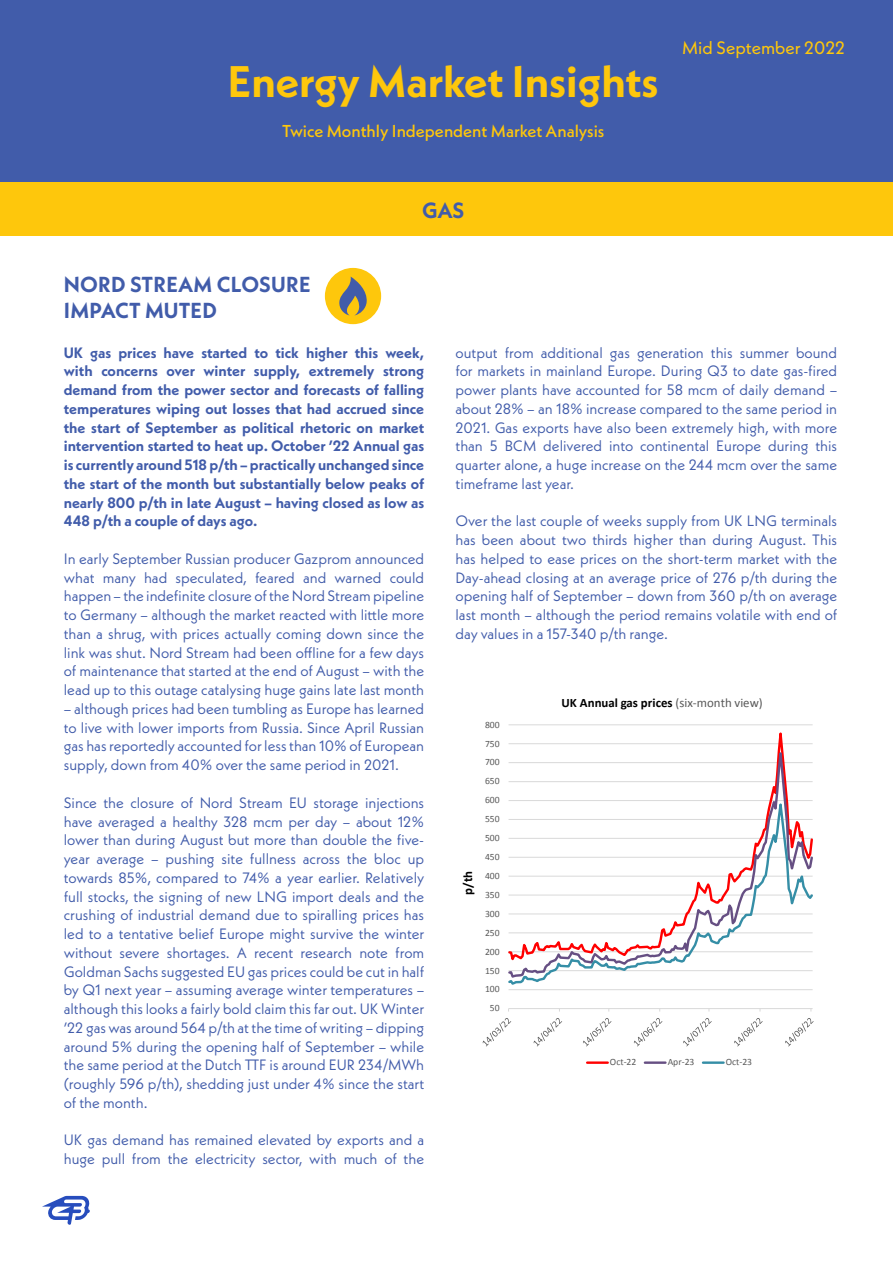
<style>
.page{position:relative;width:893px;height:1263px;background:#fff}
.page>*{position:absolute;margin:0;border:0;box-sizing:border-box;transform-origin:0 0}
.PAGE_HEADER_BLUE_PAG{font:700 44.1px "Neue Kabel";color:#fec70c}
.t1{font:700 21.9px "Neue Kabel";color:#415caa}
.t2{font:700 21.75px/26.1px "Neue Kabel";letter-spacing:.01em;color:#415caa}
.t3{font:18px "Neue Kabel";color:#fec70c}
.PAGE_HEADER_BLUE_PAG-2{font:500 17.25px "Neue Kabel";color:#fec70c}
.Body_Copy_White_Page{font:15px/18.8px "Neue Kabel";color:#415caa;text-align:justify}
.Body_Copy_White_Page-2{font:700 15px/18.8px "Neue Kabel";color:#415caa;text-align:justify}
.t4{font:700 12.9px "Calibri";letter-spacing:.005em;color:#000}
.t5{font:9.6px "Calibri";color:#595959}
.s1{font-weight:400;color:#595959}
</style>
<div class="page">
<div style="left:0;top:0;width:893px;height:182px;background:#415caa"></div>
<svg style="left:42px;top:1196px;width:48px;height:29px"></svg>
<div style="left:0;top:182px;width:893px;height:54px;background:#fec70c"></div>
<div style="left:325px;top:268px;width:56px;height:56px;background:#fec70c;border-radius:50%"></div>
<svg style="left:339px;top:277px;width:28px;height:38px"></svg>
<svg style="left:482px;top:724px;width:332px;height:340px"></svg>
<p class="PAGE_HEADER_BLUE_PAG" style="left:228px;top:53px;width:432px">Energy Market Insights</p>
<p class="PAGE_HEADER_BLUE_PAG-2" style="left:282px;top:120px;width:324px">Twice Monthly Independent Market Analysis</p>
<p class="t2" style="left:64px;top:271px;width:248px">NORD STREAM CLOSURE<br>IMPACT MUTED</p>
<p class="t1" style="left:422px;top:196px;width:44px">GAS</p>
<p class="t3" style="left:682px;top:36px;width:164px">Mid September 2022</p>
<p class="Body_Copy_White_Page-2" style="left:64px;top:343px;width:362px">UK gas prices have started to tick higher this week, with concerns over winter supply, extremely strong demand from the power sector and forecasts of falling temperatures wiping out losses that had accrued since the start of September as political rhetoric on market intervention started to heat up. October ’22 Annual gas is currently around 518 p/th – practically unchanged since the start of the month but substantially below peaks of nearly 800 p/th in late August – having closed as low as 448 p/th a couple of days ago.</p>
<p class="Body_Copy_White_Page" style="left:64px;top:549px;width:362px">In early September Russian producer Gazprom announced what many had speculated, feared and warned could happen – the indefinite closure of the Nord Stream pipeline to Germany – although the market reacted with little more than a shrug, with prices actually coming down since the link was shut. Nord Stream had been offline for a few days of maintenance that started at the end of August – with the lead up to this outage catalysing huge gains late last month</p>
<p class="Body_Copy_White_Page" style="left:64px;top:699px;width:362px">– although prices had been tumbling as Europe has learned to live with lower imports from Russia. Since April Russian gas has reportedly accounted for less than 10% of European supply, down from 40% over the same period in 2021.</p>
<p class="Body_Copy_White_Page" style="left:64px;top:793px;width:362px">Since the closure of Nord Stream EU storage injections have averaged a healthy 328 mcm per day – about 12% lower than during August but more than double the five&shy;year average – pushing site fullness across the bloc up towards 85%, compared to 74% a year earlier. Relatively full stocks, the signing of new LNG import deals and the crushing of industrial demand due to spiralling prices has led to a tentative belief Europe might survive the winter without severe shortages. A recent research note from Goldman Sachs suggested EU gas prices could be cut in half by Q1 next year – assuming average winter temperatures – although this looks a fairly bold claim this far out. UK Winter ’22 gas was around 564 p/th at the time of writing – dipping around 5% during the opening half of September – while the same period at the Dutch TTF is around EUR 234/MWh (roughly 596 p/th), shedding just under 4% since the start of the month.</p>
<p class="Body_Copy_White_Page" style="left:64px;top:1130px;width:362px">UK gas demand has remained elevated by exports and a huge pull from the electricity sector, with much of the</p>
<p class="Body_Copy_White_Page" style="left:455px;top:343px;width:383px">output from additional gas generation this summer bound for markets in mainland Europe. During Q3 to date gas-fired power plants have accounted for 58 mcm of daily demand – about 28% – an 18% increase compared to the same period in 2021. Gas exports have also been extremely high, with more than 5 BCM delivered into continental Europe during this quarter alone, a huge increase on the 244 mcm over the same timeframe last year.</p>
<p class="Body_Copy_White_Page" style="left:455px;top:512px;width:383px">Over the last couple of weeks supply from UK LNG terminals has been about two thirds higher than during August. This has helped to ease prices on the short-term market with the Day-ahead closing at an average price of 276 p/th during the opening half of September – down from 360 p/th on average last month – although the period remains volatile with end of day values in a 157-340 p/th range.</p>
<p class="t4" style="left:459px;top:895px;width:25px;rotate:-90deg">p/th</p>
<p class="t5" style="left:485px;top:718px;width:16px">800</p>
<p class="t5" style="left:485px;top:737px;width:16px">750</p>
<p class="t5" style="left:485px;top:756px;width:16px">700</p>
<p class="t5" style="left:485px;top:774px;width:16px">650</p>
<p class="t5" style="left:485px;top:793px;width:16px">600</p>
<p class="t5" style="left:485px;top:812px;width:16px">550</p>
<p class="t5" style="left:485px;top:831px;width:16px">500</p>
<p class="t5" style="left:485px;top:850px;width:16px">450</p>
<p class="t5" style="left:485px;top:869px;width:16px">400</p>
<p class="t5" style="left:485px;top:888px;width:16px">350</p>
<p class="t5" style="left:485px;top:907px;width:16px">300</p>
<p class="t5" style="left:485px;top:926px;width:16px">250</p>
<p class="t5" style="left:485px;top:945px;width:16px">200</p>
<p class="t5" style="left:485px;top:964px;width:16px">150</p>
<p class="t5" style="left:485px;top:982px;width:16px">100</p>
<p class="t5" style="left:490px;top:1001px;width:11px">50</p>
<p class="t4" style="left:561px;top:694px;width:203px">UK Annual gas prices <span class="s1">(six-month view)</span></p>
<p class="t5" style="left:610px;top:1055px;width:28px">Oct-22</p>
<p class="t5" style="left:668px;top:1055px;width:28px">Apr-23</p>
<p class="t5" style="left:726px;top:1055px;width:28px">Oct-23</p>
</div>
